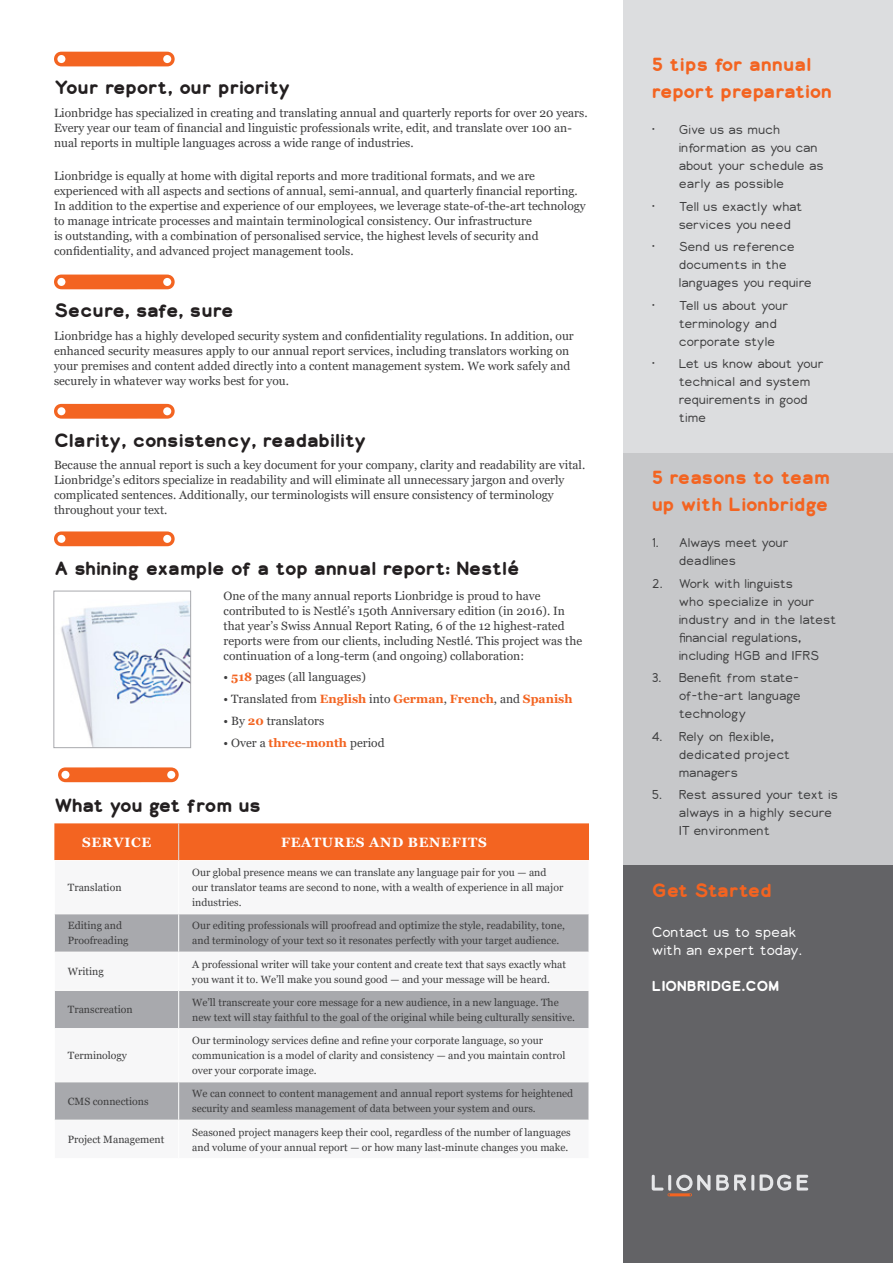
<style>
.page{position:relative;width:893px;height:1263px;background:#fff}
.page>*{position:absolute;margin:0;border:0;box-sizing:border-box;transform-origin:0 0}
.Paragraph_Style_1{font:700 18px "Lionbridge Sans";letter-spacing:-.02em;color:#231f20}
.Paragraph_Style_2{font:700 18px/27px "Lionbridge Sans";letter-spacing:-.015em;color:#f36421}
.Paragraph_Style_1-2{font:700 18px "Lionbridge Sans";color:#231f20}
.Lion_Body{font:700 18px "Lionbridge Sans";letter-spacing:-.03em;color:#231f20}
.Paragraph_Style_1-3{font:700 18px "Lionbridge Sans";letter-spacing:-.05em;color:#231f20}
.Paragraph_Style_2-2{font:700 18px "Lionbridge Sans";letter-spacing:-.035em;color:#f36421}
.Lion_Contact_Us{font:300 13.5px/18px "Lionbridge Sans";letter-spacing:-.02em;color:#fff}
.t1{font:700 13.5px "Georgia";letter-spacing:.05em;color:#fff}
.Lion_Contact_Us-2{font:700 13.5px "Lionbridge Sans";color:#fff}
.Lion_Body-2{font:12px/15px "Georgia";color:#3e3e3f}
.Paragraph_Style_1-4{font:12px/15px "Georgia";color:#3e3e3f}
.Paragraph_Style_4{font:300 12px/18px "Lionbridge Sans";color:#3e3e3f}
.Paragraph_Style_4-2{font:300 12px/18px "Lionbridge Sans";letter-spacing:-.03em;color:#3e3e3f}
.Lion_Body-3{font:700 12px "Georgia";color:#f36421}
.Paragraph_Style_4-3{font:300 12px/18px "Lionbridge Sans";letter-spacing:-.02em;color:#3e3e3f}
.t2{font:10.5px/15px "Georgia";color:#3e3e3f}
.s1{font-weight:700;color:#f36421}
.s2{font-weight:400;color:#3e3e3f}
</style>
<div class="page">
<div style="left:624px;top:452px;width:269px;height:413px;background:#c7c8ca"></div>
<svg style="left:54px;top:275px;width:121px;height:14px;background:#f37133"></svg>
<svg style="left:54px;top:404px;width:121px;height:15px;background:#f47438"></svg>
<svg style="left:54px;top:531px;width:121px;height:15px;background:#f4753a"></svg>
<svg style="left:58px;top:767px;width:121px;height:15px;background:#f47539"></svg>
<div style="left:624px;top:865px;width:269px;height:398px;background:#636366"></div>
<img style="left:61px;top:601px;width:128px;height:145px">
<div style="left:54px;top:591px;width:137px;height:157px;border:1px solid #a8a9ad"></div>
<div style="left:54px;top:823px;width:535px;height:37px;background:#f36421"></div>
<svg style="left:55px;top:914px;width:534px;height:206px;fill:#a8a9ad"></svg>
<hr style="left:178px;top:823px;width:1px;height:37px;background:#dcdddf">
<hr style="left:178px;top:914px;width:1px;height:38px;background:#fff">
<hr style="left:54px;top:952px;width:125px;height:1px;background:#fff">
<hr style="left:179px;top:952px;width:410px;height:1px;background:#fff">
<hr style="left:178px;top:952px;width:1px;height:38px;background:#fff">
<hr style="left:54px;top:990px;width:125px;height:1px;background:#fff">
<hr style="left:179px;top:990px;width:410px;height:1px;background:#fff">
<hr style="left:178px;top:991px;width:1px;height:37px;background:#fff">
<hr style="left:54px;top:1028px;width:125px;height:1px;background:#fff">
<hr style="left:179px;top:1028px;width:410px;height:1px;background:#fff">
<hr style="left:178px;top:1029px;width:1px;height:52px;background:#fff">
<hr style="left:54px;top:1081px;width:125px;height:1px;background:#fff">
<hr style="left:179px;top:1081px;width:410px;height:1px;background:#fff">
<hr style="left:178px;top:1082px;width:1px;height:38px;background:#fff">
<svg style="left:716px;top:1174px;width:38px;height:17px"></svg>
<svg style="left:652px;top:1175px;width:58px;height:21px"></svg>
<svg style="left:760px;top:1174px;width:31px;height:17px"></svg>
<svg style="left:797px;top:1175px;width:11px;height:15px"></svg>
<div style="left:624px;top:0;width:269px;height:452px;background:#dcdddf"></div>
<svg style="left:54px;top:52px;width:121px;height:14px;background:#f37133"></svg>
<p class="Paragraph_Style_1" style="left:54px;top:76px;width:238px">Your report, our priority</p>
<p class="Paragraph_Style_1-4" style="left:54px;top:105px;width:535px">Lionbridge has specialized in creating and translating annual and quarterly reports for over 20 years.<br>Every year our team of financial and linguistic professionals write, edit, and translate over 100 an&shy;nual reports in multiple languages across a wide range of industries.</p>
<p class="Lion_Body-2" style="left:54px;top:168px;width:533px">Lionbridge is equally at home with digital reports and more traditional formats, and we are experienced with all aspects and sections of annual, semi-annual, and quarterly financial reporting.<br>In addition to the expertise and experience of our employees, we leverage state-of-the-art technology to manage intricate processes and maintain terminological consistency. Our infrastructure<br>is outstanding, with a combination of personalised service, the highest levels of security and confidentiality, and advanced project management tools.</p>
<p class="Lion_Body" style="left:54px;top:298px;width:181px">Secure, safe, sure</p>
<p class="Lion_Body-2" style="left:54px;top:328px;width:521px">Lionbridge has a highly developed security system and confidentiality regulations. In addition, our enhanced security measures apply to our annual report services, including translators working on your premises and content added directly into a content management system. We work safely and securely in whatever way works best for you.</p>
<p class="Paragraph_Style_1-2" style="left:54px;top:428px;width:314px">Clarity, consistency, readability</p>
<p class="Paragraph_Style_1-4" style="left:54px;top:458px;width:533px">Because the annual report is such a key document for your company, clarity and readability are vital.<br>Lionbridge’s editors specialize in readability and will eliminate all unnecessary jargon and overly complicated sentences. Additionally, our terminologists will ensure consistency of terminology throughout your text.</p>
<p class="Paragraph_Style_1" style="left:54px;top:556px;width:467px">A shining example of a top annual report: Nestlé</p>
<p class="Lion_Body-2" style="left:224px;top:588px;width:360px">One of the many annual reports Lionbridge is proud to have contributed to is Nestlé’s 150th Anniversary edition (in 2016). In that year’s Swiss Annual Report Rating, 6 of the 12 highest-rated reports were from our clients, including Nestlé. This project was the continuation of a long-term (and ongoing) collaboration:</p>
<p class="Lion_Body-2" style="left:224px;top:670px;width:144px">• <span class="s1">518</span> pages (all languages)</p>
<p class="Lion_Body-3" style="left:224px;top:691px;width:351px"><span class="s2">• Translated from</span> English <span class="s2">into</span> German<span class="s2">,</span> French<span class="s2">, and</span> Spanish</p>
<p class="Lion_Body-2" style="left:224px;top:713px;width:102px">• By <span class="s1">20</span> translators</p>
<p class="Lion_Body-2" style="left:224px;top:735px;width:162px">• Over a <span class="s1">three-month</span> period</p>
<p class="Paragraph_Style_1-3" style="left:54px;top:793px;width:209px">What you get from us</p>
<p class="t1" style="left:82px;top:834px;width:70px">SERVICE</p>
<p class="t1" style="left:281px;top:834px;width:207px">FEATURES AND BENEFITS</p>
<p class="t2" style="left:68px;top:880px;width:55px">Translation</p>
<p class="t2" style="left:192px;top:865px;width:373px">Our global presence means we can translate any language pair for you — and our translator teams are second to none, with a wealth of experience in all major industries.</p>
<p class="t2" style="left:68px;top:918px;width:62px">Editing and<br>Proofreading</p>
<p class="t2" style="left:192px;top:918px;width:374px">Our editing professionals will proofread and optimize the style, readability, tone, and terminology of your text so it resonates perfectly with your target audience.</p>
<p class="t2" style="left:68px;top:964px;width:37px">Writing</p>
<p class="t2" style="left:192px;top:957px;width:376px">A professional writer will take your content and create text that says exactly what you want it to. We’ll make you sound good — and your message will be heard.</p>
<p class="t2" style="left:68px;top:1002px;width:66px">Transcreation</p>
<p class="t2" style="left:192px;top:995px;width:384px">We’ll transcreate your core message for a new audience, in a new language. The new text will stay faithful to the goal of the original while being culturally sensitive.</p>
<p class="t2" style="left:68px;top:1048px;width:61px">Terminology</p>
<p class="t2" style="left:192px;top:1033px;width:375px">Our terminology services define and refine your corporate language, so your communication is a model of clarity and consistency — and you maintain control over your corporate image.</p>
<p class="t2" style="left:68px;top:1094px;width:82px">CMS connections</p>
<p class="t2" style="left:192px;top:1086px;width:383px">We can connect to content management and annual report systems for heightened security and seamless management of data between your system and ours.</p>
<p class="t2" style="left:68px;top:1132px;width:98px">Project Management</p>
<p class="t2" style="left:192px;top:1125px;width:380px">Seasoned project managers keep their cool, regardless of the number of languages and volume of your annual report — or how many last-minute changes you make.</p>
<p class="Paragraph_Style_2" style="left:652px;top:51px;width:182px">5 tips for annual report preparation</p>
<p class="Paragraph_Style_4" style="left:679px;top:121px;width:147px;text-indent:-27px">• Give us as much information as you can about your schedule as early as possible</p>
<p class="Paragraph_Style_4-2" style="left:679px;top:197px;width:125px;text-indent:-27px">• Tell us exactly what services you need</p>
<p class="Paragraph_Style_4" style="left:652px;top:238px;width:145px">• Send us reference</p>
<p class="Paragraph_Style_4" style="left:679px;top:256px;width:135px">documents in the languages you require</p>
<p class="Paragraph_Style_4-2" style="left:679px;top:296px;width:111px;text-indent:-27px">• Tell us about your terminology and corporate style</p>
<p class="Paragraph_Style_4" style="left:679px;top:355px;width:147px;text-indent:-27px">• Let us know about your technical and system requirements in good time</p>
<p class="Paragraph_Style_2" style="left:652px;top:464px;width:180px">5 reasons to team up with Lionbridge</p>
<p class="Paragraph_Style_4" style="left:679px;top:534px;width:112px;text-indent:-27px">1. Always meet your deadlines</p>
<p class="Paragraph_Style_4" style="left:679px;top:575px;width:159px;text-indent:-27px">2. Work with linguists<br>who specialize in your industry and in the latest financial regulations, including HGB and IFRS</p>
<p class="Paragraph_Style_4-3" style="left:679px;top:669px;width:124px;text-indent:-27px">3. Benefit from state&shy;of-the-art language technology</p>
<p class="Paragraph_Style_4" style="left:679px;top:728px;width:113px;text-indent:-27px">4. Rely on flexible, dedicated project managers</p>
<p class="Paragraph_Style_4" style="left:679px;top:786px;width:161px;text-indent:-27px">5. Rest assured your text is always in a highly secure<br>IT environment</p>
<p class="Paragraph_Style_2-2" style="left:652px;top:879px;width:122px">Get Started</p>
<p class="Lion_Contact_Us" style="left:652px;top:923px;width:152px">Contact us to speak with an expert today.</p>
<p class="Lion_Contact_Us-2" style="left:652px;top:977px;width:129px">LIONBRIDGE.COM</p>
</div>
